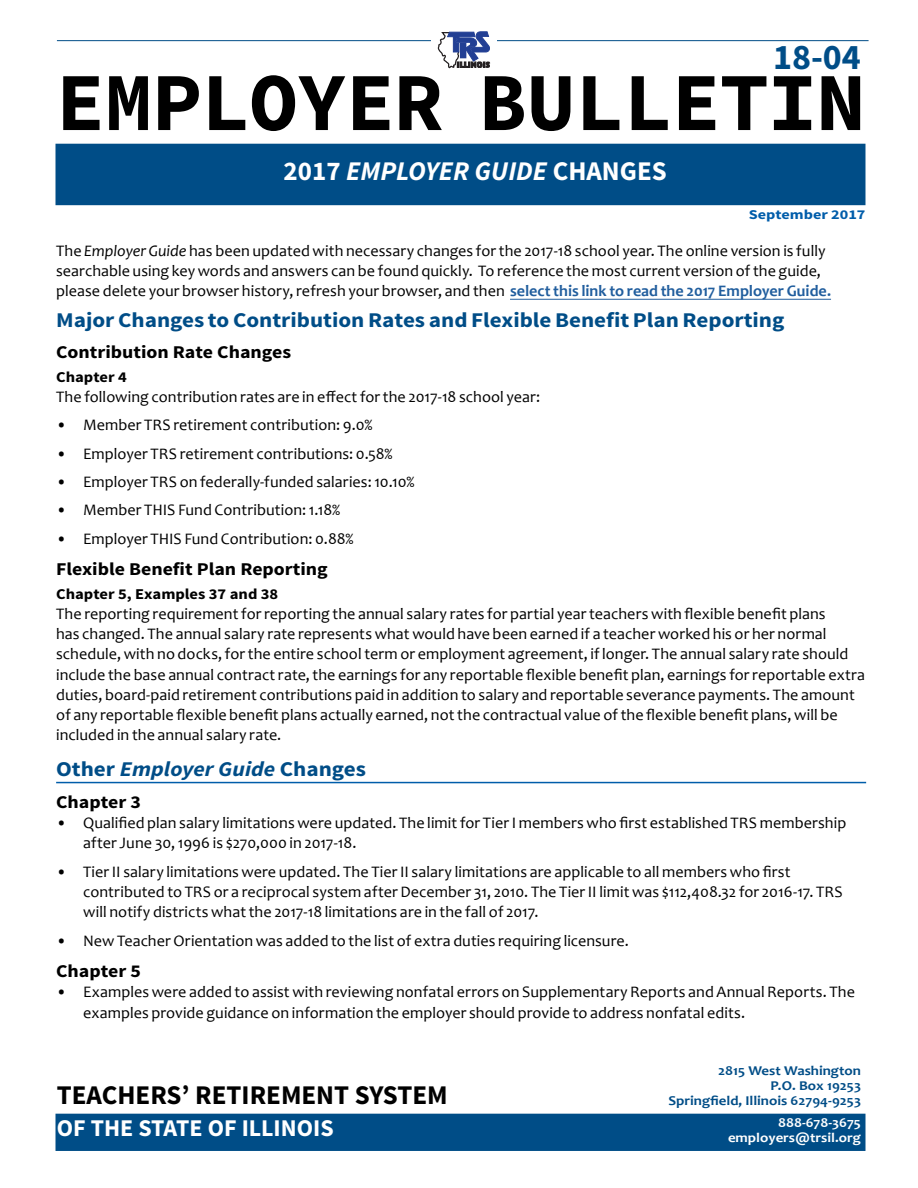
<style>
.page{position:relative;width:918px;height:1188px;background:#fff}
.page>*{position:absolute;margin:0;border:0;box-sizing:border-box;transform-origin:0 0}
.t1{font:700 82.5px "Source Code Pro";letter-spacing:-.015em;color:#000}
.t2{font:700 36px "Source Sans Pro";color:#004d87}
.t3{font:700 27px "Source Sans Pro";color:#000}
.t4{font:italic 700 27px "Source Sans Pro";color:#fff}
.t5{font:700 24px "Source Sans Pro";color:#fff}
.t6{font:700 21px "Source Sans Pro";color:#004d87;scale:1.1 1}
.t7{font:italic 700 21px "Source Sans Pro";color:#004d87;scale:1.1 1}
.t8{font:700 18px "Source Sans Pro";color:#000;scale:1.1 1}
.t9{font:16.2px/20.2px "Candara";letter-spacing:.005em;color:#000}
.t10{font:700 15px "Source Sans Pro";color:#000;scale:1.1 1}
.t11{font:700 13.5px/15px "Candara";color:#004d87;text-align:right;scale:1.1 1}
.t12{font:700 13.5px/15px "Candara";color:#fff;text-align:right;scale:1.1 1}
.t13{font:700 13.5px "Source Sans Pro";color:#005daa;scale:1.2 1}
.s1{font-style:normal}
.s2{font-style:italic}
.s3{font-weight:700;color:#215e9e}
</style>
<div class="page">
<div style="left:56px;top:144px;width:810px;height:61px;background:#004d87"></div>
<div style="left:56px;top:1114px;width:810px;height:37px;background:#004d87"></div>
<hr style="left:57px;top:40px;width:812px;height:1px;background:#004d87">
<div style="left:431px;top:31px;width:65px;height:37px;background:#fff"></div>
<svg style="left:438px;top:31px;width:52px;height:37px"></svg>
<hr style="left:510px;top:299px;width:321px;height:1px;background:#215e9e">
<hr style="left:56px;top:782px;width:810px;height:1px;background:#005daa">
<h2 class="t2" style="left:773px;top:34px;width:89px">18-04</h2>
<h1 class="t1" style="left:56px;top:50px;width:812px">EMPLOYER BULLETIN</h1>
<h3 class="t4" style="left:284px;top:154px;width:385px"><span class="s1">2017</span> EMPLOYER GUIDE <span class="s1">CHANGES</span></h3>
<p class="t13" style="left:749px;top:206px;width:99px">September 2017</p>
<p class="t9" style="left:56px;top:240px;width:776px">The <span class="s2">Employer Guide</span> has been updated with necessary changes for the 2017-18 school year. The online version is fully searchable using key words and answers can be found quickly. To reference the most current version of the guide, please delete your browser history, refresh your browser, and then <span class="s3">select this link to read the 2017 Employer Guide.</span></p>
<p class="t6" style="left:56px;top:306px;width:664px">Major Changes to Contribution Rates and Flexible Benefit Plan Reporting</p>
<p class="t8" style="left:56px;top:341px;width:215px">Contribution Rate Changes</p>
<p class="t10" style="left:56px;top:367px;width:66px">Chapter 4</p>
<p class="t9" style="left:56px;top:386px;width:486px">The following contribution rates are in effect for the 2017-18 school year:</p>
<p class="t9" style="left:56px;top:415px;width:318px">• Member TRS retirement contribution: 9.0%</p>
<p class="t9" style="left:56px;top:443px;width:338px">• Employer TRS retirement contributions: 0.58%</p>
<p class="t9" style="left:56px;top:472px;width:360px">• Employer TRS on federally-funded salaries: 10.10%</p>
<p class="t9" style="left:56px;top:500px;width:286px">• Member THIS Fund Contribution: 1.18%</p>
<p class="t9" style="left:56px;top:528px;width:299px">• Employer THIS Fund Contribution: 0.88%</p>
<p class="t8" style="left:56px;top:558px;width:248px">Flexible Benefit Plan Reporting</p>
<p class="t10" style="left:56px;top:584px;width:204px">Chapter 5, Examples 37 and 38</p>
<p class="t9" style="left:56px;top:603px;width:811px">The reporting requirement for reporting the annual salary rates for partial year teachers with flexible benefit plans<br>has changed. The annual salary rate represents what would have been earned if a teacher worked his or her normal schedule, with no docks, for the entire school term or employment agreement, if longer. The annual salary rate should include the base annual contract rate, the earnings for any reportable flexible benefit plan, earnings for reportable extra duties, board-paid retirement contributions paid in addition to salary and reportable severance payments. The amount of any reportable flexible benefit plans actually earned, not the contractual value of the flexible benefit plans, will be included in the annual salary rate.</p>
<p class="t7" style="left:56px;top:756px;width:283px"><span class="s1">Other</span> Employer Guide <span class="s1">Changes</span></p>
<p class="t8" style="left:56px;top:790px;width:79px">Chapter 3</p>
<p class="t9" style="left:83px;top:813px;width:765px;text-indent:-27px">• Qualified plan salary limitations were updated. The limit for Tier I members who first established TRS membership after June 30, 1996 is $270,000 in 2017-18.</p>
<p class="t9" style="left:83px;top:861px;width:761px;text-indent:-27px">• Tier II salary limitations were updated. The Tier II salary limitations are applicable to all members who first contributed to TRS or a reciprocal system after December 31, 2010. The Tier II limit was $112,408.32 for 2016-17. TRS will notify districts what the 2017-18 limitations are in the fall of 2017.</p>
<p class="t9" style="left:56px;top:930px;width:574px">• New Teacher Orientation was added to the list of extra duties requiring licensure.</p>
<p class="t8" style="left:56px;top:960px;width:79px">Chapter 5</p>
<p class="t9" style="left:83px;top:982px;width:773px;text-indent:-27px">• Examples were added to assist with reviewing nonfatal errors on Supplementary Reports and Annual Reports. The examples provide guidance on information the employer should provide to address nonfatal edits.</p>
<h3 class="t3" style="left:57px;top:1078px;width:392px">TEACHERS’ RETIREMENT SYSTEM</h3>
<h3 class="t5" style="left:57px;top:1112px;width:278px">OF THE STATE OF ILLINOIS</h3>
<p class="t11" style="left:668px;top:1063px;width:177px">2815 West Washington<br>P.O. Box 19253<br>Springfield, Illinois 62794-9253</p>
<p class="t12" style="left:728px;top:1115px;width:122px">888-678-3675 employers@trsil.org</p>
</div>
